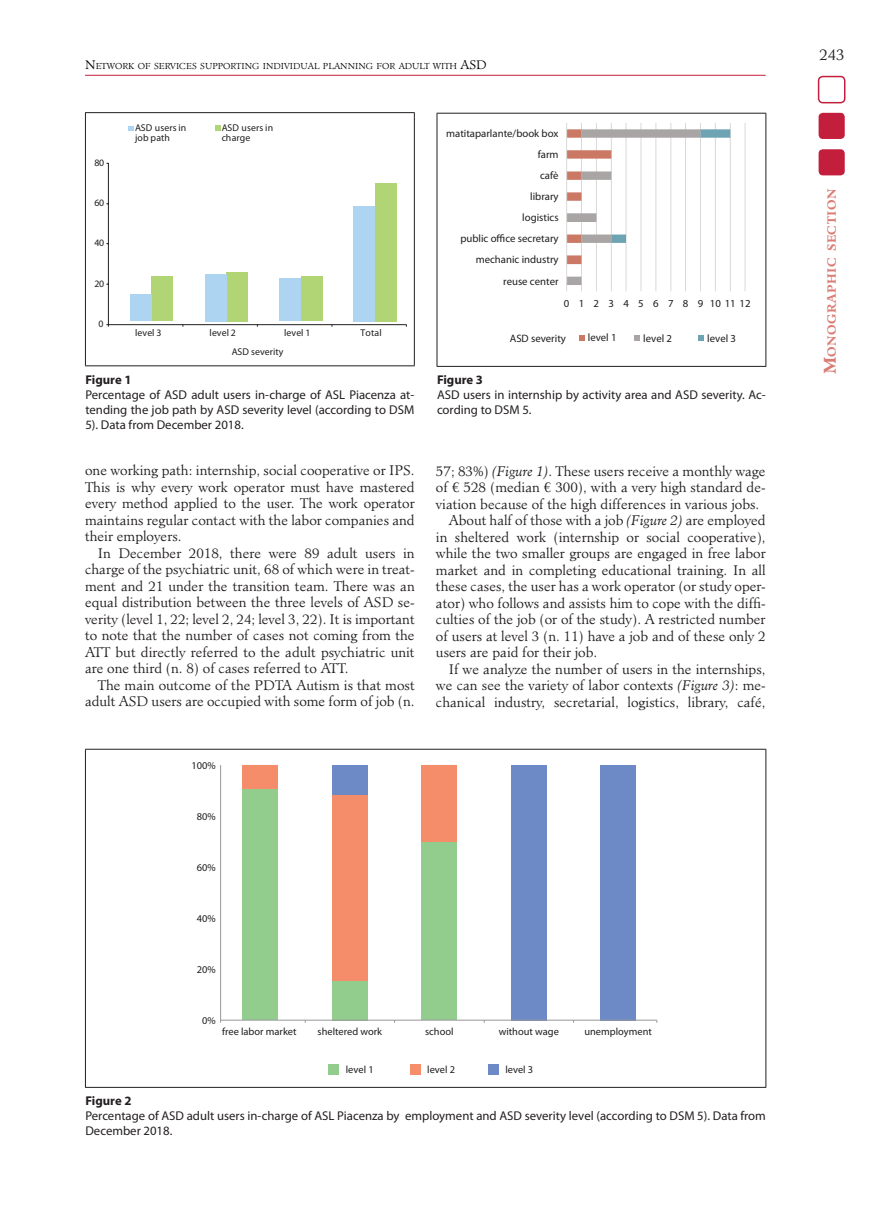
<style>
.page{position:relative;width:872px;height:1212px;background:#fff}
.page>*{position:absolute;margin:0;border:0;box-sizing:border-box;transform-origin:0 0}
.t1{font:300 15px "Minister Std";color:#231f20}
.t2{font:300 13.5px/16.5px "Minister Std";color:#231f20;text-align:justify}
.t3{font:12.75px/15px "Myriad Pro";color:#231f20}
.t4{font:700 12.75px "Myriad Pro";color:#231f20}
.t5{font:700 11.55px "Minister Std";letter-spacing:.045em;color:#d97c74}
.t6{font:10.8px "Myriad Pro";color:#201d1e}
.t7{font:10.8px "Myriad Pro";letter-spacing:.87em;color:#201d1e}
.t8{font:10.35px "Myriad Pro";color:#201d1e}
.t9{font:9.75px/9.8px "Myriad Pro";letter-spacing:.005em;color:#201d1e}
.t10{font:300 8.4px "Minister Std";color:#000}
.s1{font-size:12px}
.s2{font-style:italic}
.s3{font-size:16.5px}
</style>
<div class="page">
<hr style="left:85px;top:75px;width:680px;height:1px;background:#c31f3d">
<div style="left:818px;top:76px;width:27px;height:27px;border:2px solid #c31f3d;border-radius:4px"></div>
<div style="left:818px;top:113px;width:26px;height:26px;background:#c31f3d;border-radius:4px"></div>
<div style="left:818px;top:149px;width:26px;height:26px;background:#c31f3d;border-radius:4px"></div>
<hr style="left:85px;top:112px;width:330px;height:1px;background:#231f20">
<hr style="left:85px;top:113px;width:1px;height:252px;background:#231f20">
<hr style="left:414px;top:113px;width:1px;height:252px;background:#231f20">
<hr style="left:85px;top:365px;width:330px;height:1px;background:#231f20">
<svg style="left:106px;top:163px;width:301px;height:162px"></svg>
<svg style="left:128px;top:126px;width:5px;height:4px"></svg>
<svg style="left:215px;top:126px;width:5px;height:5px"></svg>
<div style="left:375px;top:183px;width:21px;height:138px;background:#b1d574"></div>
<div style="left:353px;top:206px;width:22px;height:115px;background:#add5f1"></div>
<div style="left:301px;top:276px;width:21px;height:45px;background:#b1d574"></div>
<div style="left:279px;top:279px;width:22px;height:42px;background:#add5f1"></div>
<div style="left:226px;top:272px;width:22px;height:49px;background:#b1d574"></div>
<div style="left:205px;top:274px;width:21px;height:47px;background:#add5f1"></div>
<div style="left:151px;top:276px;width:22px;height:45px;background:#b1d574"></div>
<div style="left:130px;top:294px;width:21px;height:27px;background:#add5f1"></div>
<hr style="left:436px;top:113px;width:330px;height:1px;background:#231f20">
<hr style="left:436px;top:114px;width:1px;height:252px;background:#231f20">
<hr style="left:765px;top:114px;width:1px;height:252px;background:#231f20">
<hr style="left:436px;top:366px;width:330px;height:1px;background:#231f20">
<hr style="left:581px;top:123px;width:1px;height:168px;background:#d9d9d8">
<hr style="left:596px;top:123px;width:1px;height:168px;background:#d9d9d8">
<hr style="left:611px;top:123px;width:1px;height:168px;background:#d9d9d8">
<hr style="left:625px;top:123px;width:1px;height:168px;background:#d9d9d8">
<hr style="left:640px;top:123px;width:1px;height:168px;background:#d9d9d8">
<hr style="left:655px;top:123px;width:1px;height:168px;background:#d9d9d8">
<hr style="left:670px;top:123px;width:1px;height:168px;background:#d9d9d8">
<hr style="left:685px;top:123px;width:1px;height:168px;background:#d9d9d8">
<hr style="left:700px;top:123px;width:1px;height:168px;background:#d9d9d8">
<hr style="left:715px;top:123px;width:1px;height:168px;background:#d9d9d8">
<hr style="left:730px;top:123px;width:1px;height:168px;background:#d9d9d8">
<hr style="left:744px;top:123px;width:1px;height:168px;background:#d9d9d8">
<svg style="left:567px;top:129px;width:163px;height:156px"></svg>
<hr style="left:566px;top:123px;width:1px;height:168px;background:#d9d9d8">
<svg style="left:579px;top:336px;width:5px;height:5px"></svg>
<svg style="left:634px;top:336px;width:6px;height:5px"></svg>
<svg style="left:698px;top:335px;width:5px;height:6px"></svg>
<hr style="left:85px;top:749px;width:681px;height:1px;background:#231f20">
<hr style="left:85px;top:750px;width:1px;height:337px;background:#231f20">
<hr style="left:765px;top:750px;width:1px;height:337px;background:#231f20">
<hr style="left:85px;top:1087px;width:681px;height:1px;background:#231f20">
<div style="left:242px;top:788px;width:36px;height:232px;background:#92cd8e"></div>
<div style="left:332px;top:981px;width:36px;height:39px;background:#92cd8e"></div>
<div style="left:421px;top:841px;width:36px;height:179px;background:#92cd8e"></div>
<div style="left:242px;top:765px;width:36px;height:23px;background:#f58c6a"></div>
<div style="left:332px;top:794px;width:36px;height:187px;background:#f58c6a"></div>
<div style="left:421px;top:765px;width:36px;height:76px;background:#f58c6a"></div>
<div style="left:332px;top:765px;width:36px;height:29px;background:#6d8ac6"></div>
<div style="left:511px;top:765px;width:35px;height:255px;background:#6d8ac6"></div>
<div style="left:600px;top:765px;width:36px;height:255px;background:#6d8ac6"></div>
<hr style="left:220px;top:765px;width:1px;height:255px;background:#95979a">
<hr style="left:221px;top:1020px;width:436px;height:1px;background:#95979a">
<div style="left:488px;top:1064px;width:10px;height:11px;background:#6d8ac6"></div>
<div style="left:410px;top:1064px;width:10px;height:11px;background:#f68e69"></div>
<div style="left:328px;top:1064px;width:11px;height:11px;background:#92cd8e"></div>
<p class="t10" style="left:85px;top:61px;width:385px"><span class="s1">N</span>ETWORK OF SERVICES SUPPORTING INDIVIDUAL PLANNING FOR ADULT WITH <span class="s1">ASD</span></p>
<p class="t9" style="left:94px;top:158px;width:11px">80</p>
<p class="t9" style="left:94px;top:198px;width:11px">60</p>
<p class="t9" style="left:94px;top:238px;width:11px">40</p>
<p class="t9" style="left:94px;top:279px;width:11px">20</p>
<p class="t9" style="left:98px;top:319px;width:7px">0</p>
<p class="t9" style="left:135px;top:123px;width:53px">ASD users in job path</p>
<p class="t9" style="left:222px;top:123px;width:53px">ASD users in charge</p>
<p class="t9" style="left:135px;top:328px;width:28px">level 3</p>
<p class="t9" style="left:210px;top:328px;width:28px">level 2</p>
<p class="t9" style="left:284px;top:328px;width:28px">level 1</p>
<p class="t9" style="left:360px;top:328px;width:23px">Total</p>
<p class="t9" style="left:232px;top:347px;width:53px">ASD severity</p>
<p class="t4" style="left:85px;top:372px;width:47px">Figure 1</p>
<p class="t3" style="left:85px;top:387px;width:330px;text-align:justify">Percentage of ASD adult users in-charge of ASL Piacenza at&shy;tending the job path by ASD severity level (according to DSM 5). Data from December 2018.</p>
<p class="t2" style="left:85px;top:462px;width:331px">one working path: internship, social cooperative or IPS.<br>This is why every work operator must have mastered every method applied to the user. The work operator maintains regular contact with the labor companies and their employers.</p>
<p class="t2" style="left:85px;top:545px;width:331px;text-indent:13px">In December 2018, there were 89 adult users in charge of the psychiatric unit, 68 of which were in treat&shy;ment and 21 under the transition team. There was an equal distribution between the three levels of ASD se&shy;verity (level 1, 22; level 2, 24; level 3, 22). It is important to note that the number of cases not coming from the ATT but directly referred to the adult psychiatric unit are one third (n. 8) of cases referred to ATT.</p>
<p class="t2" style="left:85px;top:677px;width:331px;text-align:right">The main outcome of the PDTA Autism is that most adult ASD users are occupied with some form of job (n.</p>
<p class="t8" style="left:192px;top:759px;width:26px">100%</p>
<p class="t8" style="left:197px;top:810px;width:20px">80%</p>
<p class="t8" style="left:197px;top:861px;width:20px">60%</p>
<p class="t8" style="left:197px;top:912px;width:20px">40%</p>
<p class="t8" style="left:197px;top:963px;width:20px">20%</p>
<p class="t8" style="left:202px;top:1014px;width:15px">0%</p>
<p class="t6" style="left:446px;top:128px;width:114px">matitaparlante/book box</p>
<p class="t6" style="left:538px;top:149px;width:22px">farm</p>
<p class="t6" style="left:540px;top:170px;width:20px">cafè</p>
<p class="t6" style="left:530px;top:191px;width:30px">library</p>
<p class="t6" style="left:522px;top:212px;width:38px">logistics</p>
<p class="t6" style="left:460px;top:233px;width:100px">public office secretary</p>
<p class="t6" style="left:476px;top:254px;width:84px">mechanic industry</p>
<p class="t6" style="left:503px;top:275px;width:57px">reuse center</p>
<p class="t7" style="left:564px;top:297px;width:188px">0123456789101112</p>
<p class="t6" style="left:510px;top:332px;width:58px">ASD severity</p>
<p class="t6" style="left:588px;top:332px;width:30px">level 1</p>
<p class="t6" style="left:643px;top:332px;width:30px">level 2</p>
<p class="t6" style="left:707px;top:332px;width:30px">level 3</p>
<p class="t4" style="left:437px;top:373px;width:47px">Figure 3</p>
<p class="t3" style="left:437px;top:388px;width:330px">ASD users in internship by activity area and ASD severity. Ac&shy;cording to DSM 5.</p>
<p class="t2" style="left:436px;top:463px;width:331px">57; 83%) <span class="s2">(Figure 1)</span>. These users receive a monthly wage</p>
<p class="t2" style="left:436px;top:479px;width:331px">of € 528 (median € 300), with a very high standard de-</p>
<p class="t2" style="left:436px;top:496px;width:325px">viation because of the high differences in various jobs.</p>
<p class="t2" style="left:449px;top:512px;width:318px">About half of those with a job <span class="s2">(Figure 2)</span> are employed</p>
<p class="t2" style="left:436px;top:529px;width:331px">in sheltered work (internship or social cooperative),</p>
<p class="t2" style="left:436px;top:545px;width:331px">while the two smaller groups are engaged in free labor</p>
<p class="t2" style="left:436px;top:562px;width:331px">market and in completing educational training. In all</p>
<p class="t2" style="left:436px;top:578px;width:331px">these cases, the user has a work operator (or study oper-</p>
<p class="t2" style="left:436px;top:595px;width:331px">ator) who follows and assists him to cope with the diffi-</p>
<p class="t2" style="left:436px;top:611px;width:331px">culties of the job (or of the study). A restricted number</p>
<p class="t2" style="left:436px;top:628px;width:331px">of users at level 3 (n. 11) have a job and of these only 2</p>
<p class="t2" style="left:436px;top:644px;width:163px">users are paid for their job.</p>
<p class="t2" style="left:449px;top:661px;width:318px">If we analyze the number of users in the internships,</p>
<p class="t2" style="left:436px;top:677px;width:331px">we can see the variety of labor contexts <span class="s2">(Figure 3)</span>: me-</p>
<p class="t2" style="left:436px;top:694px;width:331px">chanical industry, secretarial, logistics, library, café,</p>
<p class="t8" style="left:222px;top:1026px;width:76px">free labor market</p>
<p class="t8" style="left:317px;top:1026px;width:66px">sheltered work</p>
<p class="t8" style="left:425px;top:1026px;width:30px">school</p>
<p class="t8" style="left:499px;top:1026px;width:62px">without wage</p>
<p class="t8" style="left:584px;top:1026px;width:69px">unemployment</p>
<p class="t8" style="left:346px;top:1064px;width:29px">level 1</p>
<p class="t8" style="left:427px;top:1064px;width:29px">level 2</p>
<p class="t8" style="left:505px;top:1064px;width:29px">level 3</p>
<p class="t4" style="left:85px;top:1094px;width:47px">Figure 2</p>
<p class="t3" style="left:85px;top:1109px;width:682px">Percentage of ASD adult users in-charge of ASL Piacenza by employment and ASD severity level (according to DSM 5). Data from<br>December 2018.</p>
<p class="t1" style="left:819px;top:45px;width:27px">243</p>
<p class="t5" style="left:824px;top:374px;width:187px;rotate:-90deg"><span class="s3">M</span>onographic section</p>
</div>
